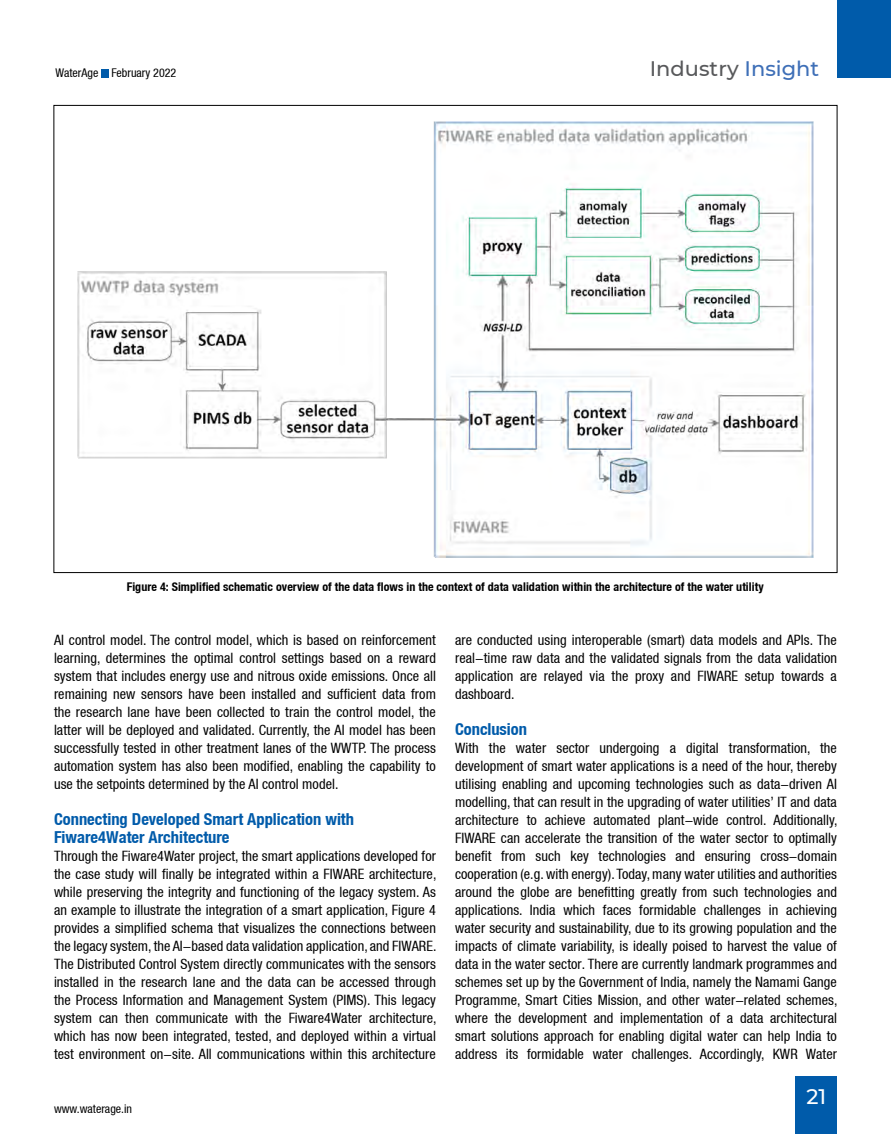
<style>
.page{position:relative;width:891px;height:1134px;background:#fff}
.page>*{position:absolute;margin:0;border:0;box-sizing:border-box;transform-origin:0 0}
.t1{font:500 21px "Montserrat";color:#58595b}
.t2{font:500 21px "Montserrat";color:#fff}
.t3{font:700 condensed 16.5px/18px "Helvetica Neue LT";color:#005baa}
.t4{font:condensed 14.25px/18px "Helvetica Neue LT";letter-spacing:.005em;color:#000;text-align:justify}
.t5{font:700 condensed 12px "Helvetica Neue LT";letter-spacing:.005em;color:#000}
.t6{font:condensed 12px "Helvetica Neue LT";color:#000}
.s1{color:#3e6fb7}
</style>
<div class="page">
<div style="left:101px;top:69px;width:8px;height:8px;background:#005baa"></div>
<div style="left:796px;top:1077px;width:41px;height:57px;background:#005baa"></div>
<div style="left:837px;top:0;width:54px;height:77px;background:#005baa"></div>
<img style="left:77px;top:121px;width:737px;height:437px">
<p class="t6" style="left:56px;top:66px;width:122px">WaterAge February 2022</p>
<h1 class="t1" style="left:650px;top:54px;width:171px">Industry <span class="s1">Insight</span></h1>
<p class="t5" style="left:127px;top:580px;width:638px">Figure 4: Simplified schematic overview of the data flows in the context of data validation within the architecture of the water utility</p>
<p class="t4" style="left:54px;top:631px;width:383px">AI control model. The control model, which is based on reinforcement learning, determines the optimal control settings based on a reward system that includes energy use and nitrous oxide emissions. Once all remaining new sensors have been installed and sufficient data from the research lane have been collected to train the control model, the latter will be deployed and validated. Currently, the AI model has been successfully tested in other treatment lanes of the WWTP. The process automation system has also been modified, enabling the capability to use the setpoints determined by the AI control model.</p>
<p class="t3" style="left:54px;top:810px;width:302px">Connecting Developed Smart Application with<br>Fiware4Water Architecture</p>
<p class="t4" style="left:54px;top:847px;width:384px">Through the Fiware4Water project, the smart applications developed for the case study will finally be integrated within a FIWARE architecture, while preserving the integrity and functioning of the legacy system. As an example to illustrate the integration of a smart application, Figure 4 provides a simplified schema that visualizes the connections between the legacy system, the AI-based data validation application, and FIWARE.<br>The Distributed Control System directly communicates with the sensors installed in the research lane and the data can be accessed through the Process Information and Management System (PIMS). This legacy system can then communicate with the Fiware4Water architecture, which has now been integrated, tested, and deployed within a virtual test environment on-site. All communications within this architecture</p>
<p class="t6" style="left:54px;top:1102px;width:80px">www.waterage.in</p>
<p class="t4" style="left:455px;top:631px;width:383px">are conducted using interoperable (smart) data models and APIs. The real-time raw data and the validated signals from the data validation application are relayed via the proxy and FIWARE setup towards a dashboard.</p>
<p class="t3" style="left:455px;top:720px;width:74px">Conclusion</p>
<p class="t4" style="left:455px;top:739px;width:384px">With the water sector undergoing a digital transformation, the development of smart water applications is a need of the hour, thereby utilising enabling and upcoming technologies such as data-driven AI modelling, that can result in the upgrading of water utilities’ IT and data architecture to achieve automated plant-wide control. Additionally, FIWARE can accelerate the transition of the water sector to optimally benefit from such key technologies and ensuring cross-domain cooperation (e.g. with energy). Today, many water utilities and authorities around the globe are benefitting greatly from such technologies and applications. India which faces formidable challenges in achieving water security and sustainability, due to its growing population and the impacts of climate variability, is ideally poised to harvest the value of data in the water sector. There are currently landmark programmes and schemes set up by the Government of India, namely the Namami Gange Programme, Smart Cities Mission, and other water-related schemes, where the development and implementation of a data architectural smart solutions approach for enabling digital water can help India to address its formidable water challenges. Accordingly, KWR Water</p>
<h1 class="t2" style="left:807px;top:1081px;width:21px">21</h1>
</div>
